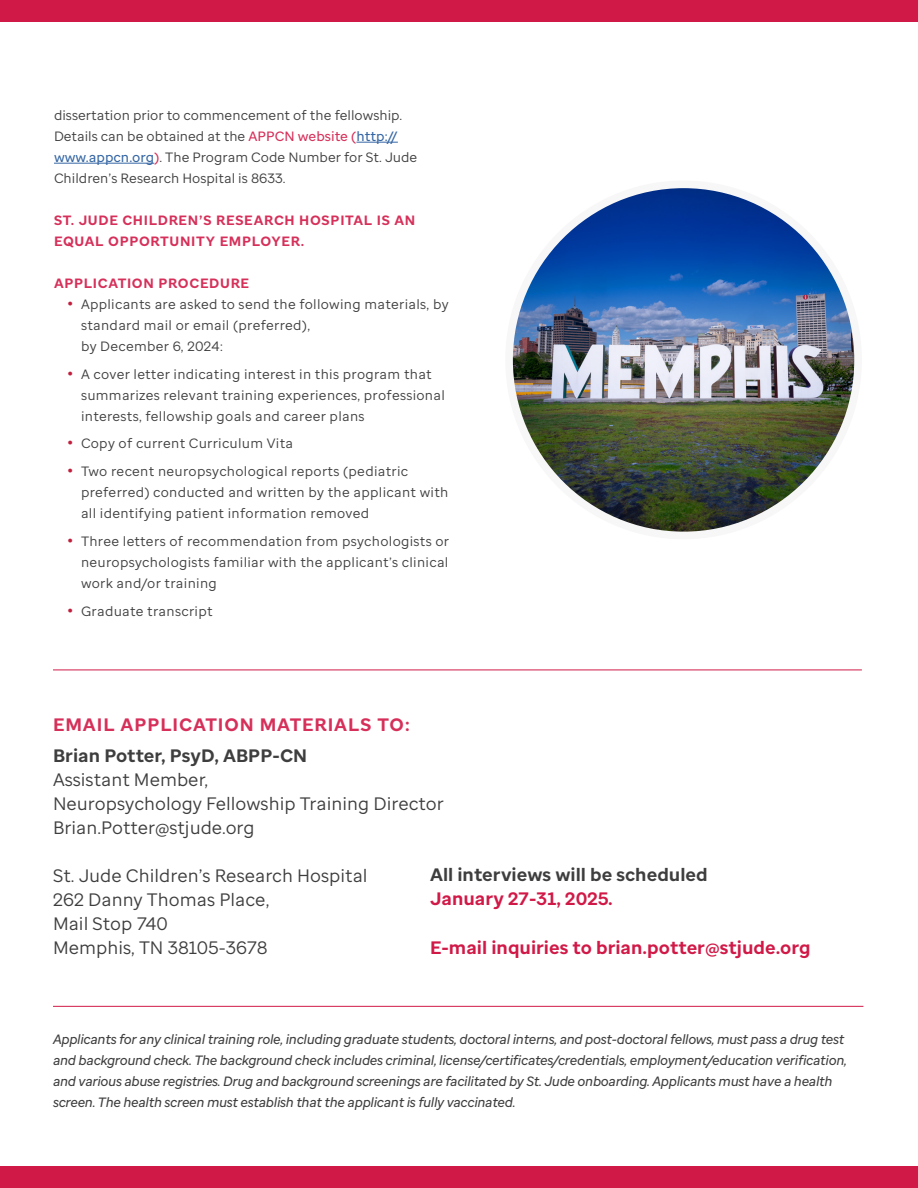
<style>
.page{position:relative;width:918px;height:1188px;background:#fff}
.page>*{position:absolute;margin:0;border:0;box-sizing:border-box;transform-origin:0 0}
.bullet_body{font:18px "St Jude Sans";color:#3e3e3f}
.bullet_body_red{font:700 18px "St Jude Sans";color:#d11947}
.bullet_body-2{font:700 18px "St Jude Sans";letter-spacing:.05em;color:#d6305a}
.bullet_body_red-2{font:700 18px "St Jude Sans";color:#3e3e3f}
.bullet_body-3{font:700 18px "St Jude Sans";color:#3e3e3f}
.bullet_body-4{font:13.5px/21px "St Jude Sans";letter-spacing:.02em;color:#3e3e3f}
.bullet_body-5{font:italic 500 13.5px/21px "St Jude Sans";letter-spacing:-.025em;color:#3e3e3f}
.bullet_body-6{font:13.5px/21px "St Jude Sans";color:#3e3e3f}
.bullet_body-7{font:700 13.5px "St Jude Sans";letter-spacing:.05em;color:#d6305a}
.s1{font-weight:500;color:#d6305a}
.s2{font-weight:500;color:#3667a4}
.s3{font-weight:700;font-size:16.5px;color:#c21f3d}
</style>
<div class="page">
<div style="left:0;top:1166px;width:918px;height:22px;background:#d11947"></div>
<div style="left:0;top:0;width:918px;height:22px;background:#d11947"></div>
<hr style="left:53px;top:1006px;width:810px;height:1px;background:#d11947">
<hr style="left:356px;top:142px;width:42px;height:1px;background:#3667a4">
<hr style="left:54px;top:163px;width:100px;height:1px;background:#3667a4">
<hr style="left:53px;top:670px;width:809px;height:1px;background:#d11947">
<img style="left:514px;top:190px;width:339px;height:340px">
<div style="left:505px;top:181px;width:357px;height:358px;border:8px solid #f7f7f7;border-radius:50%"></div>
<p class="bullet_body-6" style="left:54px;top:104px;width:350px">dissertation prior to commencement of the fellowship.</p>
<p class="bullet_body-6" style="left:54px;top:125px;width:345px">Details can be obtained at the <span class="s1">APPCN website (</span><span class="s2">http://</span></p>
<p class="bullet_body-6" style="left:54px;top:146px;width:365px"><span class="s2">www.appcn.org</span><span class="s1">)</span>. The Program Code Number for St. Jude<br>Children’s Research Hospital is 8633.</p>
<p class="bullet_body-7" style="left:54px;top:211px;width:363px">ST. JUDE CHILDREN’S RESEARCH HOSPITAL IS AN</p>
<p class="bullet_body-7" style="left:54px;top:232px;width:252px">EQUAL OPPORTUNITY EMPLOYER.</p>
<p class="bullet_body-7" style="left:54px;top:274px;width:197px">APPLICATION PROCEDURE</p>
<p class="bullet_body-4" style="left:81px;top:293px;width:369px;text-indent:-14px"><span class="s3">•</span> Applicants are asked to send the following materials, by standard mail or email (preferred),<br>by December 6, 2024:</p>
<p class="bullet_body-4" style="left:81px;top:363px;width:365px;text-indent:-14px"><span class="s3">•</span> A cover letter indicating interest in this program that summarizes relevant training experiences, professional interests, fellowship goals and career plans</p>
<p class="bullet_body-4" style="left:68px;top:433px;width:227px"><span class="s3">•</span> Copy of current Curriculum Vita</p>
<p class="bullet_body-4" style="left:81px;top:461px;width:369px;text-indent:-14px"><span class="s3">•</span> Two recent neuropsychological reports (pediatric preferred) conducted and written by the applicant with all identifying patient information removed</p>
<p class="bullet_body-4" style="left:81px;top:530px;width:370px;text-align:justify;text-indent:-14px"><span class="s3">•</span> Three letters of recommendation from psychologists or neuropsychologists familiar with the applicant’s clinical work and/or training</p>
<p class="bullet_body-4" style="left:68px;top:600px;width:147px"><span class="s3">•</span> Graduate transcript</p>
<p class="bullet_body-2" style="left:53px;top:713px;width:358px">EMAIL APPLICATION MATERIALS TO:</p>
<p class="bullet_body-3" style="left:53px;top:744px;width:256px">Brian Potter, PsyD, ABPP-CN</p>
<p class="bullet_body" style="left:53px;top:768px;width:157px">Assistant Member,</p>
<p class="bullet_body" style="left:53px;top:792px;width:392px">Neuropsychology Fellowship Training Director</p>
<p class="bullet_body" style="left:53px;top:816px;width:203px">Brian.Potter@stjude.org</p>
<p class="bullet_body" style="left:53px;top:864px;width:316px">St. Jude Children’s Research Hospital</p>
<p class="bullet_body" style="left:53px;top:888px;width:218px">262 Danny Thomas Place,</p>
<p class="bullet_body" style="left:53px;top:912px;width:116px">Mail Stop 740</p>
<p class="bullet_body" style="left:53px;top:936px;width:216px">Memphis, TN 38105-3678</p>
<p class="bullet_body_red-2" style="left:430px;top:863px;width:279px">All interviews will be scheduled</p>
<p class="bullet_body_red" style="left:430px;top:887px;width:184px">January 27-31, 2025.</p>
<p class="bullet_body_red" style="left:430px;top:936px;width:382px">E-mail inquiries to brian.potter@stjude.org</p>
<p class="bullet_body-5" style="left:53px;top:1029px;width:795px">Applicants for any clinical training role, including graduate students, doctoral interns, and post-doctoral fellows, must pass a drug test and background check. The background check includes criminal, license/certificates/credentials, employment/education verification, and various abuse registries. Drug and background screenings are facilitated by St. Jude onboarding. Applicants must have a health screen. The health screen must establish that the applicant is fully vaccinated.</p>
</div>
